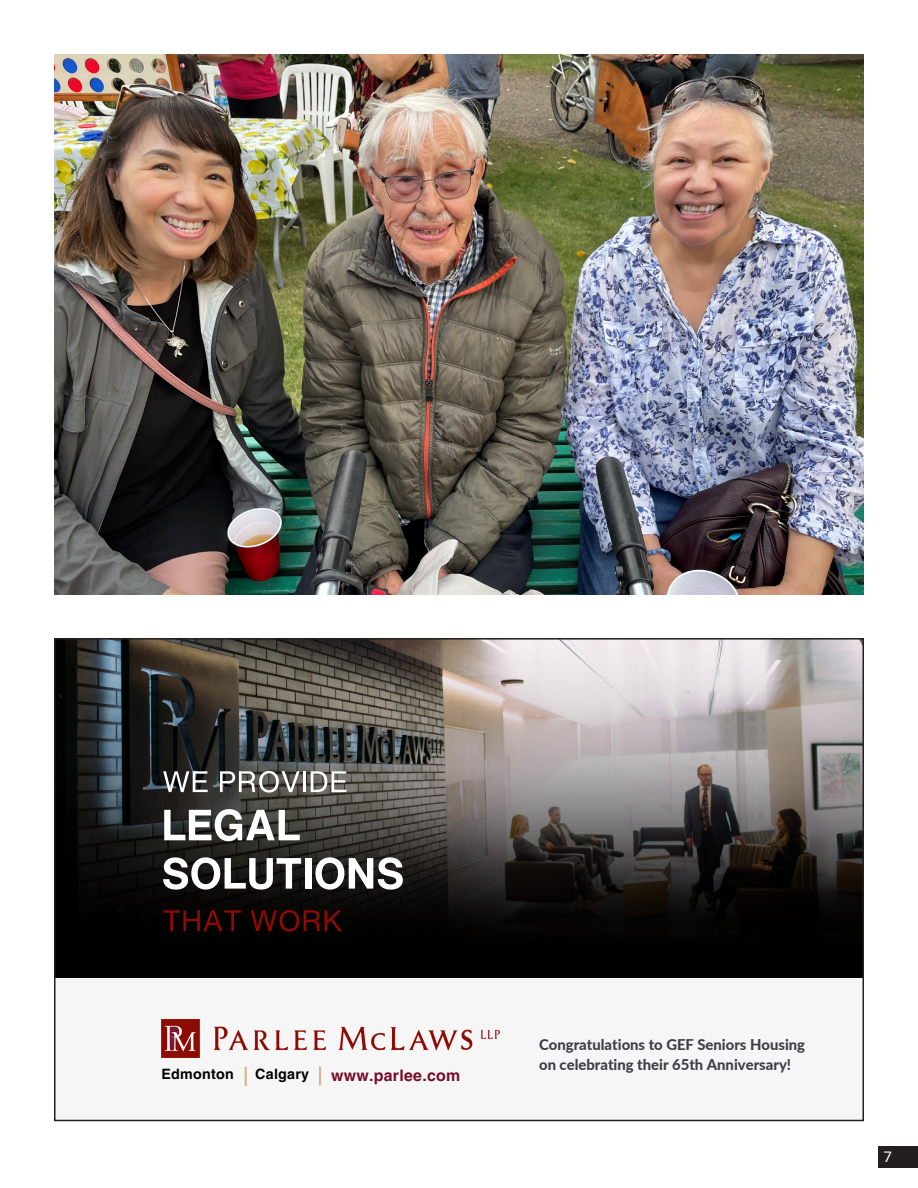
<style>
.page{position:relative;width:918px;height:1188px;background:#fff}
.page>*{position:absolute;margin:0;border:0;box-sizing:border-box;transform-origin:0 0}
.t1{font:700 15.9px "Helvetica LT Pro";letter-spacing:.02em;color:#760e28}
.t2{font:15px "Sansation";color:#fff}
.t3{font:800 14.85px/20.2px "Lato";color:#3e4047}
.t4{font:700 14.25px "Helvetica LT Pro";letter-spacing:.02em;color:#000}
</style>
<div class="page">
<div style="left:55px;top:977px;width:808px;height:143px;background:#f6f6f6"></div>
<img style="left:161px;top:1019px;width:338px;height:38px">
<svg style="left:245px;top:1067px;width:2px;height:19px"></svg>
<hr style="left:319px;top:1066px;width:2px;height:20px;background:#d5ba90">
<div style="left:57px;top:967px;width:804px;height:10px;background:#000"></div>
<img style="left:57px;top:641px;width:804px;height:326px">
<svg style="left:164px;top:809px;width:136px;height:32px"></svg>
<svg style="left:163px;top:857px;width:138px;height:33px"></svg>
<div style="left:305px;top:858px;width:6px;height:31px;background:#fff"></div>
<svg style="left:315px;top:857px;width:88px;height:33px"></svg>
<svg style="left:163px;top:910px;width:78px;height:21px"></svg>
<svg style="left:251px;top:910px;width:91px;height:22px"></svg>
<svg style="left:163px;top:771px;width:45px;height:21px"></svg>
<svg style="left:220px;top:771px;width:80px;height:22px"></svg>
<hr style="left:303px;top:771px;width:3px;height:21px;background:#fff">
<svg style="left:311px;top:771px;width:35px;height:21px"></svg>
<img style="left:54px;top:55px;width:810px;height:540px">
<div style="left:879px;top:1146px;width:39px;height:22px;background:#231f20"></div>
<p class="t4" style="left:255px;top:1066px;width:55px">Calgary</p>
<p class="t4" style="left:161px;top:1066px;width:74px">Edmonton</p>
<p class="t1" style="left:331px;top:1066px;width:131px">www.parlee.com</p>
<p class="t3" style="left:539px;top:1033px;width:267px">Congratulations to GEF Seniors Housing on celebrating their 65th Anniversary!</p>
<p class="t2" style="left:884px;top:1149px;width:9px">7</p>
</div>
